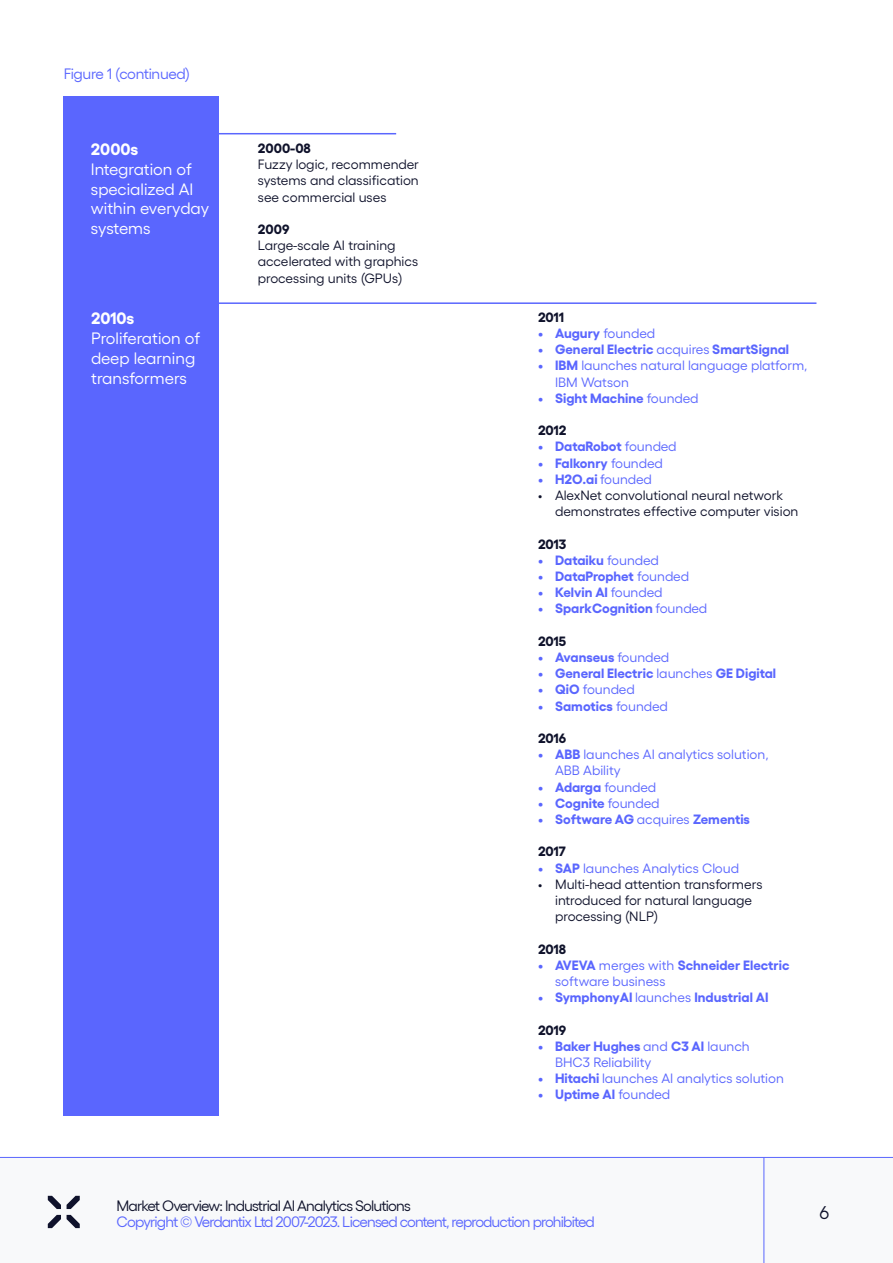
<style>
.page{position:relative;width:893px;height:1263px;background:#fff}
.page>*{position:absolute;margin:0;border:0;box-sizing:border-box;transform-origin:0 0}
.t1{font:18.3px "Gellix";color:#0f122b}
.t2{font:16.5px/19.8px "Gellix";color:#fff}
.t3{font:700 16.5px "Gellix";color:#fff}
.t4{font:15px "Gellix";letter-spacing:-.055em;color:#5a66fe}
.t5{font:15px "Gellix";letter-spacing:-.055em;color:#0f122b}
.t6{font:15px "Gellix";letter-spacing:-.02em;color:#5a66fe}
.t7{font:700 13.5px "Gellix";color:#5a66fe}
.t8{font:13.5px/16.2px "Gellix";color:#0f122b}
.t9{font:13.5px/16.2px "Gellix";color:#5a66fe}
.t10{font:700 13.5px "Gellix";letter-spacing:-.01em;color:#0f122b}
.s1{font-weight:400}
.s2{font-weight:700}
</style>
<div class="page">
<div style="left:64px;top:96px;width:155px;height:1020px;background:#5a66fe"></div>
<hr style="left:199px;top:133px;width:197px;height:1px;background:#5a66fe">
<hr style="left:205px;top:302px;width:611px;height:2px;background:#5a66fe">
<div style="left:0;top:1157px;width:893px;height:106px;background:#f8f9fa"></div>
<svg style="left:48px;top:1196px;width:13px;height:13px"></svg>
<svg style="left:48px;top:1215px;width:13px;height:13px"></svg>
<svg style="left:67px;top:1196px;width:13px;height:13px"></svg>
<svg style="left:67px;top:1215px;width:13px;height:13px"></svg>
<hr style="left:0;top:1157px;width:893px;height:1px;background:#5a66fe">
<hr style="left:763px;top:1157px;width:1px;height:106px;background:#5a66fe">
<p class="t6" style="left:64px;top:62px;width:128px">Figure 1 (continued)</p>
<p class="t3" style="left:91px;top:136px;width:49px">2000s</p>
<p class="t2" style="left:91px;top:158px;width:120px">Integration of specialized AI within everyday systems</p>
<p class="t3" style="left:91px;top:305px;width:45px">2010s</p>
<p class="t2" style="left:91px;top:327px;width:111px">Proliferation of deep learning transformers</p>
<p class="t10" style="left:258px;top:137px;width:55px">2000-08</p>
<p class="t8" style="left:258px;top:155px;width:163px;text-align:justify">Fuzzy logic, recommender systems and classification see commercial uses</p>
<p class="t10" style="left:258px;top:218px;width:33px">2009</p>
<p class="t8" style="left:258px;top:236px;width:162px">Large-scale AI training accelerated with graphics processing units (GPUs)</p>
<p class="t10" style="left:538px;top:306px;width:27px">2011</p>
<p class="t7" style="left:538px;top:322px;width:119px">• Augury <span class="s1">founded</span></p>
<p class="t7" style="left:538px;top:338px;width:253px">• General Electric <span class="s1">acquires</span> SmartSignal</p>
<p class="t9" style="left:555px;top:356px;width:254px;text-indent:-17px"><span class="s2">• IBM</span> launches natural language platform,<br>IBM Watson</p>
<p class="t7" style="left:538px;top:387px;width:162px">• Sight Machine <span class="s1">founded</span></p>
<p class="t10" style="left:538px;top:419px;width:30px">2012</p>
<p class="t7" style="left:538px;top:436px;width:140px">• DataRobot <span class="s1">founded</span></p>
<p class="t7" style="left:538px;top:452px;width:126px">• Falkonry <span class="s1">founded</span></p>
<p class="t7" style="left:538px;top:468px;width:115px">• H2O.ai <span class="s1">founded</span></p>
<p class="t8" style="left:555px;top:486px;width:245px;text-indent:-17px">• AlexNet convolutional neural network demonstrates effective computer vision</p>
<p class="t10" style="left:538px;top:533px;width:30px">2013</p>
<p class="t7" style="left:538px;top:549px;width:122px">• Dataiku <span class="s1">founded</span></p>
<p class="t7" style="left:538px;top:565px;width:152px">• DataProphet <span class="s1">founded</span></p>
<p class="t7" style="left:538px;top:581px;width:126px">• Kelvin AI <span class="s1">founded</span></p>
<p class="t7" style="left:538px;top:598px;width:171px">• SparkCognition <span class="s1">founded</span></p>
<p class="t10" style="left:538px;top:630px;width:30px">2015</p>
<p class="t7" style="left:538px;top:646px;width:133px">• Avanseus <span class="s1">founded</span></p>
<p class="t7" style="left:538px;top:662px;width:240px">• General Electric <span class="s1">launches</span> GE Digital</p>
<p class="t9" style="left:538px;top:680px;width:98px"><span class="s2">• QiO</span> founded</p>
<p class="t7" style="left:538px;top:695px;width:131px">• Samotics <span class="s1">founded</span></p>
<p class="t10" style="left:538px;top:727px;width:30px">2016</p>
<p class="t9" style="left:555px;top:745px;width:215px;text-indent:-17px"><span class="s2">• ABB</span> launches AI analytics solution,<br>ABB Ability</p>
<p class="t7" style="left:538px;top:776px;width:120px">• Adarga <span class="s1">founded</span></p>
<p class="t7" style="left:538px;top:792px;width:123px">• Cognite <span class="s1">founded</span></p>
<p class="t7" style="left:538px;top:808px;width:213px">• Software AG <span class="s1">acquires</span> Zementis</p>
<p class="t10" style="left:538px;top:841px;width:29px">2017</p>
<p class="t9" style="left:538px;top:858px;width:203px"><span class="s2">• SAP</span> launches Analytics Cloud</p>
<p class="t8" style="left:555px;top:874px;width:209px;text-indent:-17px">• Multi-head attention transformers introduced for natural language processing (NLP)</p>
<p class="t10" style="left:538px;top:938px;width:29px">2018</p>
<p class="t9" style="left:555px;top:955px;width:236px;text-indent:-17px"><span class="s2">• AVEVA</span> merges with <span class="s2">Schneider Electric </span>software business</p>
<p class="t7" style="left:538px;top:986px;width:232px">• SymphonyAI <span class="s1">launches</span> Industrial AI</p>
<p class="t10" style="left:538px;top:1019px;width:30px">2019</p>
<p class="t9" style="left:555px;top:1036px;width:196px;text-indent:-17px"><span class="s2">• Baker Hughes</span> and <span class="s2">C3 AI</span> launch<br>BHC3 Reliability</p>
<p class="t9" style="left:538px;top:1069px;width:247px"><span class="s2">• Hitachi</span> launches AI analytics solution</p>
<p class="t7" style="left:538px;top:1084px;width:134px">• Uptime AI <span class="s1">founded</span></p>
<p class="t5" style="left:117px;top:1194px;width:296px">Market Overview: Industrial AI Analytics Solutions</p>
<h1 class="t1" style="left:819px;top:1199px;width:11px">6</h1>
<p class="t4" style="left:117px;top:1210px;width:480px">Copyright © Verdantix Ltd 2007-2023. Licensed content, reproduction prohibited</p>
</div>
